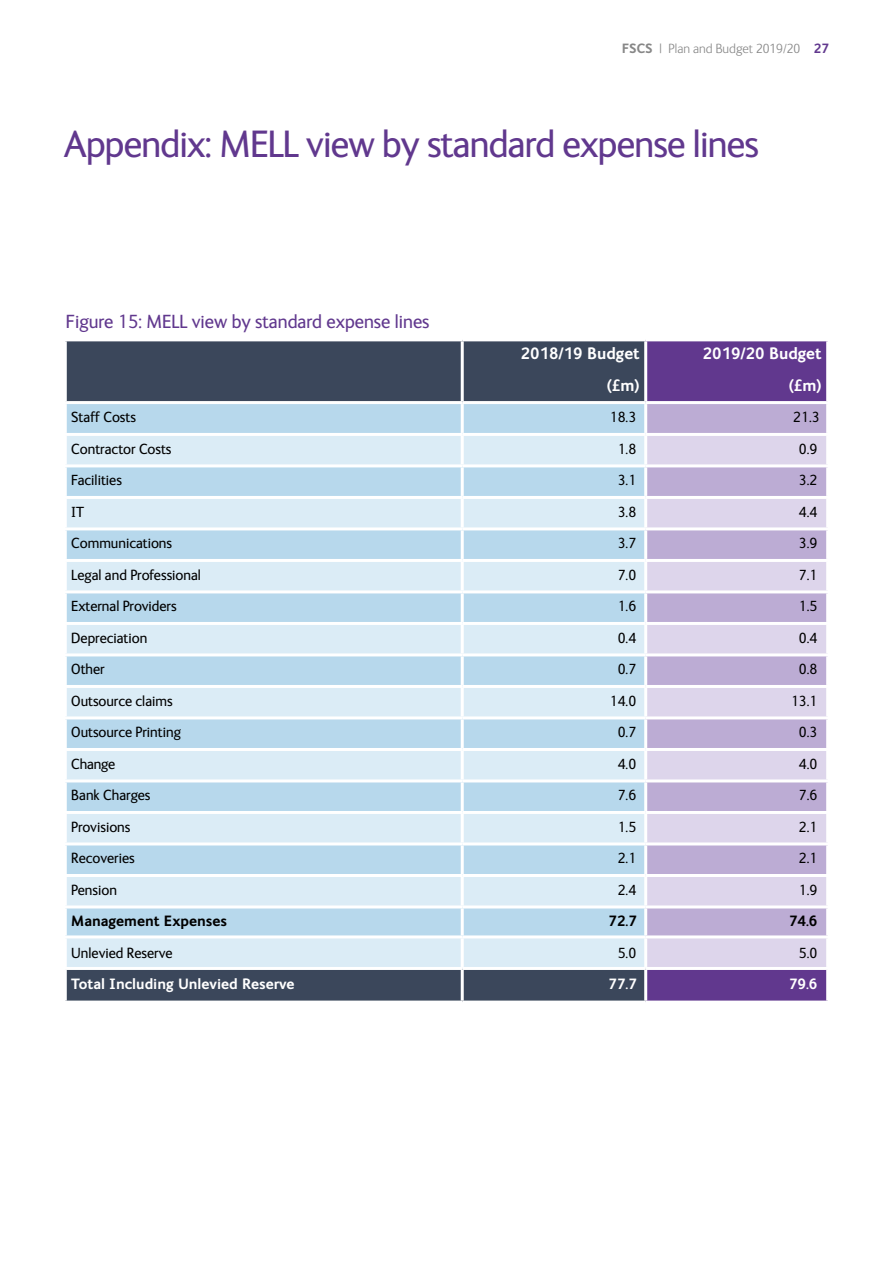
<style>
.page{position:relative;width:893px;height:1263px;background:#fff}
.page>*{position:absolute;margin:0;border:0;box-sizing:border-box;transform-origin:0 0}
.t1{font:39px "FS Ingrid";letter-spacing:-.02em;color:#61388e}
.t2{font:19.5px "FS Ingrid";color:#61388e}
.t3{font:700 16.5px/31.5px "FS Ingrid";color:#fff;text-align:right}
.t4{font:15px "FS Ingrid";color:#000}
.t5{font:700 15px "FS Ingrid";color:#fff}
.t6{font:700 15px "FS Ingrid";color:#000}
.t7{font:300 13.5px "FS Ingrid";color:#878787}
.s1{font-weight:700}
.s2{font-weight:700;color:#61388e}
</style>
<div class="page">
<div style="left:67px;top:341px;width:577px;height:659px;background:#3b475b"></div>
<div style="left:647px;top:341px;width:179px;height:659px;background:#61388e"></div>
<div style="left:67px;top:404px;width:577px;height:29px;background:#b7d8ec"></div>
<div style="left:647px;top:404px;width:179px;height:29px;background:#bcacd4"></div>
<svg style="left:67px;top:436px;width:577px;height:531px;background:#cae2f1"></svg>
<svg style="left:647px;top:436px;width:179px;height:531px;background:#cdc2e0"></svg>
<hr style="left:461px;top:341px;width:3px;height:60px;background:#fff">
<hr style="left:461px;top:436px;width:3px;height:28px;background:#fff">
<hr style="left:64px;top:464px;width:398px;height:3px;background:#fff">
<hr style="left:462px;top:464px;width:184px;height:3px;background:#fff">
<hr style="left:461px;top:467px;width:3px;height:29px;background:#fff">
<hr style="left:646px;top:464px;width:183px;height:3px;background:#fff">
<hr style="left:64px;top:496px;width:398px;height:3px;background:#fff">
<hr style="left:462px;top:496px;width:184px;height:3px;background:#fff">
<hr style="left:461px;top:499px;width:3px;height:28px;background:#fff">
<hr style="left:646px;top:496px;width:183px;height:3px;background:#fff">
<hr style="left:64px;top:527px;width:398px;height:3px;background:#fff">
<hr style="left:462px;top:527px;width:184px;height:3px;background:#fff">
<hr style="left:461px;top:530px;width:3px;height:29px;background:#fff">
<hr style="left:646px;top:527px;width:183px;height:3px;background:#fff">
<hr style="left:64px;top:559px;width:398px;height:3px;background:#fff">
<hr style="left:462px;top:559px;width:184px;height:3px;background:#fff">
<hr style="left:461px;top:562px;width:3px;height:28px;background:#fff">
<hr style="left:646px;top:559px;width:183px;height:3px;background:#fff">
<hr style="left:64px;top:590px;width:398px;height:3px;background:#fff">
<hr style="left:462px;top:590px;width:184px;height:3px;background:#fff">
<hr style="left:461px;top:593px;width:3px;height:29px;background:#fff">
<hr style="left:646px;top:590px;width:183px;height:3px;background:#fff">
<hr style="left:64px;top:622px;width:398px;height:3px;background:#fff">
<hr style="left:462px;top:622px;width:184px;height:3px;background:#fff">
<hr style="left:461px;top:625px;width:3px;height:28px;background:#fff">
<hr style="left:646px;top:622px;width:183px;height:3px;background:#fff">
<hr style="left:64px;top:653px;width:398px;height:3px;background:#fff">
<hr style="left:462px;top:653px;width:184px;height:3px;background:#fff">
<hr style="left:461px;top:656px;width:3px;height:29px;background:#fff">
<hr style="left:646px;top:653px;width:183px;height:3px;background:#fff">
<hr style="left:64px;top:685px;width:398px;height:3px;background:#fff">
<hr style="left:462px;top:685px;width:184px;height:3px;background:#fff">
<hr style="left:461px;top:688px;width:3px;height:28px;background:#fff">
<hr style="left:646px;top:685px;width:183px;height:3px;background:#fff">
<hr style="left:64px;top:716px;width:398px;height:3px;background:#fff">
<hr style="left:462px;top:716px;width:184px;height:3px;background:#fff">
<hr style="left:461px;top:719px;width:3px;height:29px;background:#fff">
<hr style="left:646px;top:716px;width:183px;height:3px;background:#fff">
<hr style="left:64px;top:748px;width:398px;height:3px;background:#fff">
<hr style="left:462px;top:748px;width:184px;height:3px;background:#fff">
<hr style="left:461px;top:751px;width:3px;height:28px;background:#fff">
<hr style="left:646px;top:748px;width:183px;height:3px;background:#fff">
<hr style="left:64px;top:779px;width:398px;height:3px;background:#fff">
<hr style="left:462px;top:779px;width:184px;height:3px;background:#fff">
<hr style="left:461px;top:782px;width:3px;height:29px;background:#fff">
<hr style="left:646px;top:779px;width:183px;height:3px;background:#fff">
<hr style="left:64px;top:811px;width:398px;height:3px;background:#fff">
<hr style="left:462px;top:811px;width:184px;height:3px;background:#fff">
<hr style="left:461px;top:814px;width:3px;height:28px;background:#fff">
<hr style="left:646px;top:811px;width:183px;height:3px;background:#fff">
<hr style="left:64px;top:842px;width:398px;height:3px;background:#fff">
<hr style="left:462px;top:842px;width:184px;height:3px;background:#fff">
<hr style="left:461px;top:845px;width:3px;height:29px;background:#fff">
<hr style="left:646px;top:842px;width:183px;height:3px;background:#fff">
<hr style="left:64px;top:874px;width:398px;height:3px;background:#fff">
<hr style="left:462px;top:874px;width:184px;height:3px;background:#fff">
<hr style="left:461px;top:877px;width:3px;height:28px;background:#fff">
<hr style="left:646px;top:874px;width:183px;height:3px;background:#fff">
<hr style="left:64px;top:905px;width:398px;height:3px;background:#fff">
<hr style="left:462px;top:905px;width:184px;height:3px;background:#fff">
<hr style="left:461px;top:908px;width:3px;height:27px;background:#fff">
<hr style="left:646px;top:905px;width:183px;height:3px;background:#fff">
<hr style="left:64px;top:935px;width:398px;height:3px;background:#fff">
<hr style="left:462px;top:935px;width:184px;height:3px;background:#fff">
<hr style="left:461px;top:938px;width:3px;height:29px;background:#fff">
<hr style="left:646px;top:935px;width:183px;height:3px;background:#fff">
<hr style="left:64px;top:967px;width:398px;height:3px;background:#fff">
<hr style="left:462px;top:967px;width:184px;height:3px;background:#fff">
<hr style="left:461px;top:970px;width:3px;height:30px;background:#fff">
<hr style="left:646px;top:967px;width:183px;height:3px;background:#fff">
<hr style="left:64px;top:401px;width:398px;height:3px;background:#fff">
<hr style="left:64px;top:433px;width:398px;height:3px;background:#fff">
<hr style="left:462px;top:401px;width:184px;height:3px;background:#fff">
<hr style="left:461px;top:404px;width:3px;height:29px;background:#fff">
<hr style="left:462px;top:433px;width:184px;height:3px;background:#fff">
<hr style="left:646px;top:401px;width:183px;height:3px;background:#fff">
<hr style="left:646px;top:433px;width:183px;height:3px;background:#fff">
<p class="t7" style="left:622px;top:40px;width:209px"><span class="s1">FSCS</span> | Plan and Budget 2019/20 <span class="s2">27</span></p>
<h1 class="t1" style="left:64px;top:118px;width:697px">Appendix: MELL view by standard expense lines</h1>
<h2 class="t2" style="left:66px;top:308px;width:365px">Figure 15: MELL view by standard expense lines</h2>
<p class="t3" style="left:521px;top:337px;width:120px">2018/19 Budget (£m)</p>
<p class="t3" style="left:703px;top:337px;width:120px">2019/20 Budget (£m)</p>
<p class="t4" style="left:71px;top:407px;width:66px">Staff Costs</p>
<p class="t4" style="left:610px;top:407px;width:28px">18.3</p>
<p class="t4" style="left:793px;top:407px;width:28px">21.3</p>
<p class="t4" style="left:71px;top:439px;width:102px">Contractor Costs</p>
<p class="t4" style="left:618px;top:439px;width:20px">1.8</p>
<p class="t4" style="left:799px;top:439px;width:20px">0.9</p>
<p class="t4" style="left:71px;top:470px;width:52px">Facilities</p>
<p class="t4" style="left:618px;top:470px;width:20px">3.1</p>
<p class="t4" style="left:799px;top:470px;width:20px">3.2</p>
<p class="t4" style="left:71px;top:502px;width:14px">IT</p>
<p class="t4" style="left:618px;top:502px;width:20px">3.8</p>
<p class="t4" style="left:799px;top:502px;width:20px">4.4</p>
<p class="t4" style="left:71px;top:533px;width:102px">Communications</p>
<p class="t4" style="left:618px;top:533px;width:20px">3.7</p>
<p class="t4" style="left:799px;top:533px;width:20px">3.9</p>
<p class="t4" style="left:71px;top:565px;width:131px">Legal and Professional</p>
<p class="t4" style="left:618px;top:565px;width:20px">7.0</p>
<p class="t4" style="left:799px;top:565px;width:20px">7.1</p>
<p class="t4" style="left:71px;top:596px;width:107px">External Providers</p>
<p class="t4" style="left:618px;top:596px;width:20px">1.6</p>
<p class="t4" style="left:799px;top:596px;width:20px">1.5</p>
<p class="t4" style="left:71px;top:628px;width:78px">Depreciation</p>
<p class="t4" style="left:618px;top:628px;width:20px">0.4</p>
<p class="t4" style="left:799px;top:628px;width:20px">0.4</p>
<p class="t4" style="left:71px;top:659px;width:35px">Other</p>
<p class="t4" style="left:618px;top:659px;width:20px">0.7</p>
<p class="t4" style="left:799px;top:659px;width:20px">0.8</p>
<p class="t4" style="left:71px;top:691px;width:103px">Outsource claims</p>
<p class="t4" style="left:610px;top:691px;width:28px">14.0</p>
<p class="t4" style="left:791px;top:691px;width:28px">13.1</p>
<p class="t4" style="left:71px;top:722px;width:111px">Outsource Printing</p>
<p class="t4" style="left:618px;top:722px;width:20px">0.7</p>
<p class="t4" style="left:799px;top:722px;width:20px">0.3</p>
<p class="t4" style="left:71px;top:754px;width:46px">Change</p>
<p class="t4" style="left:618px;top:754px;width:20px">4.0</p>
<p class="t4" style="left:799px;top:754px;width:20px">4.0</p>
<p class="t4" style="left:71px;top:785px;width:81px">Bank Charges</p>
<p class="t4" style="left:618px;top:785px;width:20px">7.6</p>
<p class="t4" style="left:799px;top:785px;width:20px">7.6</p>
<p class="t4" style="left:71px;top:817px;width:61px">Provisions</p>
<p class="t4" style="left:618px;top:817px;width:20px">1.5</p>
<p class="t4" style="left:799px;top:817px;width:20px">2.1</p>
<p class="t4" style="left:71px;top:848px;width:65px">Recoveries</p>
<p class="t4" style="left:618px;top:848px;width:20px">2.1</p>
<p class="t4" style="left:799px;top:848px;width:20px">2.1</p>
<p class="t4" style="left:71px;top:880px;width:47px">Pension</p>
<p class="t4" style="left:618px;top:880px;width:20px">2.4</p>
<p class="t4" style="left:799px;top:880px;width:20px">1.9</p>
<p class="t6" style="left:71px;top:911px;width:157px">Management Expenses</p>
<p class="t6" style="left:608px;top:911px;width:30px">72.7</p>
<p class="t6" style="left:789px;top:911px;width:30px">74.6</p>
<p class="t4" style="left:71px;top:943px;width:103px">Unlevied Reserve</p>
<p class="t4" style="left:618px;top:943px;width:20px">5.0</p>
<p class="t4" style="left:799px;top:943px;width:20px">5.0</p>
<p class="t5" style="left:71px;top:974px;width:225px">Total Including Unlevied Reserve</p>
<p class="t5" style="left:608px;top:974px;width:30px">77.7</p>
<p class="t5" style="left:789px;top:974px;width:30px">79.6</p>
</div>
